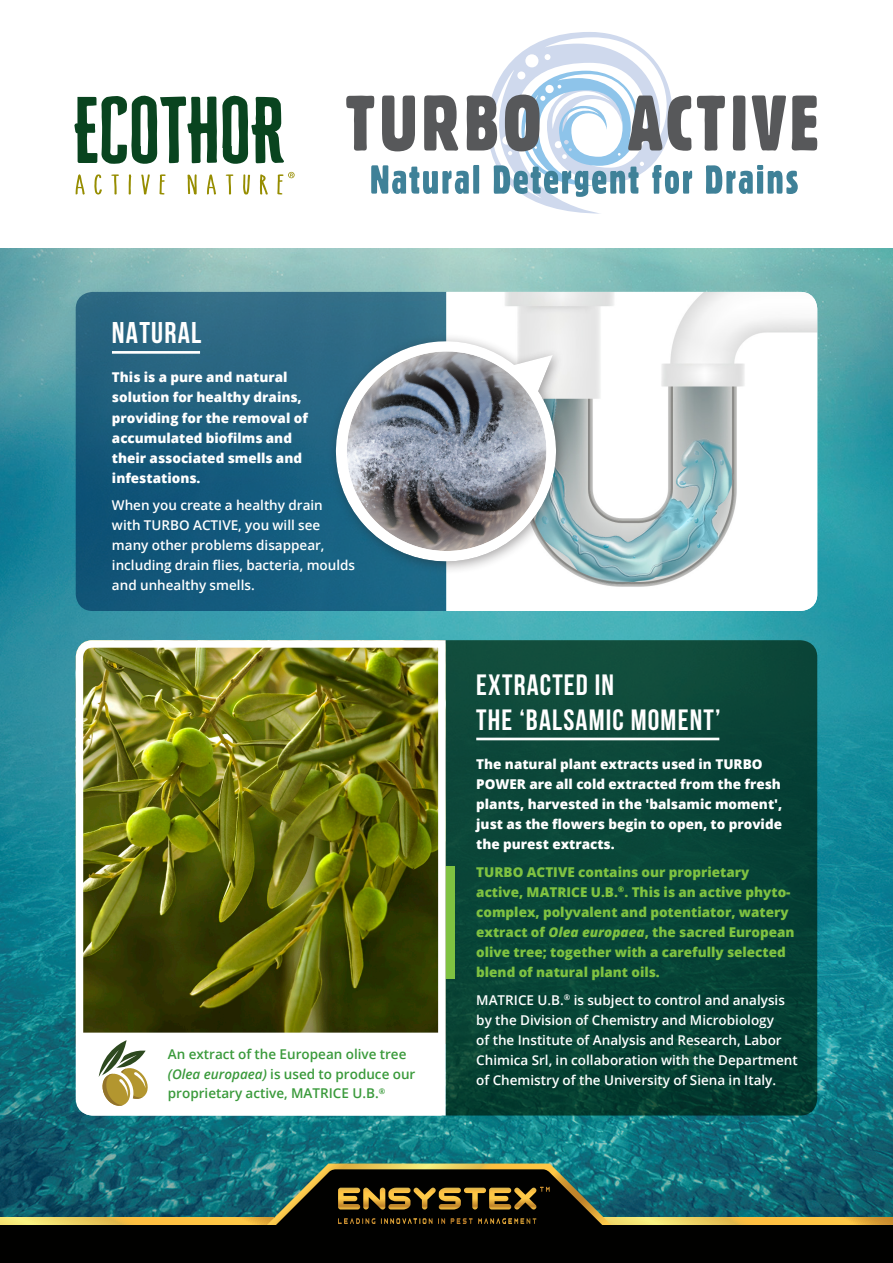
<style>
.page{position:relative;width:893px;height:1263px;background:#fff}
.page>*{position:absolute;margin:0;border:0;box-sizing:border-box;transform-origin:0 0}
.t1{font:700 30px "Bebas Neue";letter-spacing:.04em;color:#fff}
.t2{font:700 29.4px/35.2px "Bebas Neue";letter-spacing:.04em;color:#fff}
.body1_white{font:600 13.5px/20.1px "Open Sans";color:#fff}
.body1_white-2{font:800 13.5px/20.1px "Open Sans";color:#fff}
.body1_white-3{font:800 13.5px/20.1px "Open Sans";color:#7fc241}
.body1_white-4{font:600 13.5px/19.5px "Open Sans";color:#3a9a3b}
.s1{font-style:italic}
</style>
<div class="page">
<img style="left:0;top:249px;width:893px;height:969px">
<svg style="left:76px;top:174px;width:9px;height:21px"></svg>
<svg style="left:94px;top:174px;width:8px;height:21px"></svg>
<svg style="left:111px;top:174px;width:8px;height:21px"></svg>
<svg style="left:129px;top:174px;width:2px;height:21px"></svg>
<svg style="left:141px;top:174px;width:9px;height:21px"></svg>
<svg style="left:160px;top:174px;width:6px;height:21px"></svg>
<svg style="left:187px;top:174px;width:10px;height:21px"></svg>
<svg style="left:207px;top:174px;width:9px;height:21px"></svg>
<svg style="left:226px;top:174px;width:7px;height:21px"></svg>
<svg style="left:243px;top:174px;width:7px;height:21px"></svg>
<svg style="left:260px;top:174px;width:8px;height:21px"></svg>
<svg style="left:74px;top:95px;width:210px;height:69px"></svg>
<svg style="left:277px;top:172px;width:18px;height:23px"></svg>
<svg style="left:76px;top:292px;width:370px;height:319px;background:#1c5d7d"></svg>
<svg style="left:449px;top:640px;width:368px;height:475px;background:#094437"></svg>
<hr style="left:112px;top:351px;width:88px;height:3px;background:#fff">
<div style="left:403px;top:866px;width:52px;height:112px;background:#7fc241"></div>
<hr style="left:476px;top:738px;width:243px;height:2px;background:#fff">
<img style="left:446px;top:292px;width:371px;height:319px">
<img style="left:72px;top:636px;width:377px;height:483px">
<svg style="left:288px;top:272px;width:341px;height:338px"></svg>
<svg style="left:300px;top:304px;width:294px;height:294px"></svg>
<svg style="left:310px;top:316px;width:274px;height:273px"></svg>
<svg style="left:327px;top:331px;width:239px;height:239px"></svg>
<svg style="left:346px;top:32px;width:471px;height:182px"></svg>
<svg style="left:76px;top:1032px;width:366px;height:83px"></svg>
<svg style="left:621px;top:1218px;width:272px;height:7px;background:#f1c651"></svg>
<svg style="left:0;top:1218px;width:257px;height:7px;background:#f5cb54"></svg>
<svg style="left:262px;top:1062px;width:354px;height:101px"></svg>
<div style="left:0;top:1225px;width:893px;height:38px;background:#010100"></div>
<svg style="left:257px;top:1163px;width:364px;height:62px;background:#3e462c"></svg>
<p class="t1" style="left:112px;top:317px;width:91px">NATURAL</p>
<p class="body1_white-2" style="left:112px;top:367px;width:197px">This is a pure and natural solution for healthy drains, providing for the removal of accumulated biofilms and their associated smells and infestations.</p>
<p class="body1_white" style="left:112px;top:495px;width:245px">When you create a healthy drain<br>with TURBO ACTIVE, you will see many other problems disappear, including drain flies, bacteria, moulds and unhealthy smells.</p>
<p class="body1_white-4" style="left:168px;top:1044px;width:249px">An extract of the European olive tree <span class="s1">(Olea europaea)</span> is used to produce our proprietary active, MATRICE U.B.<sup>®</sup></p>
<p class="t2" style="left:476px;top:667px;width:246px">EXTRACTED IN<br>THE ‘BALSAMIC MOMENT’</p>
<p class="body1_white-2" style="left:476px;top:753px;width:308px">The natural plant extracts used in TURBO POWER are all cold extracted from the fresh plants, harvested in the 'balsamic moment', just as the flowers begin to open, to provide the purest extracts.</p>
<p class="body1_white-3" style="left:476px;top:861px;width:320px">TURBO ACTIVE contains our proprietary active, MATRICE U.B.<sup>®</sup>. This is an active phyto&shy;complex, polyvalent and potentiator, watery extract of <span class="s1">Olea europaea</span>, the sacred European olive tree; together with a carefully selected blend of natural plant oils.</p>
<p class="body1_white" style="left:476px;top:989px;width:323px">MATRICE U.B.<sup>®</sup> is subject to control and analysis by the Division of Chemistry and Microbiology<br>of the Institute of Analysis and Research, Labor Chimica Srl, in collaboration with the Department of Chemistry of the University of Siena in Italy.</p>
</div>
